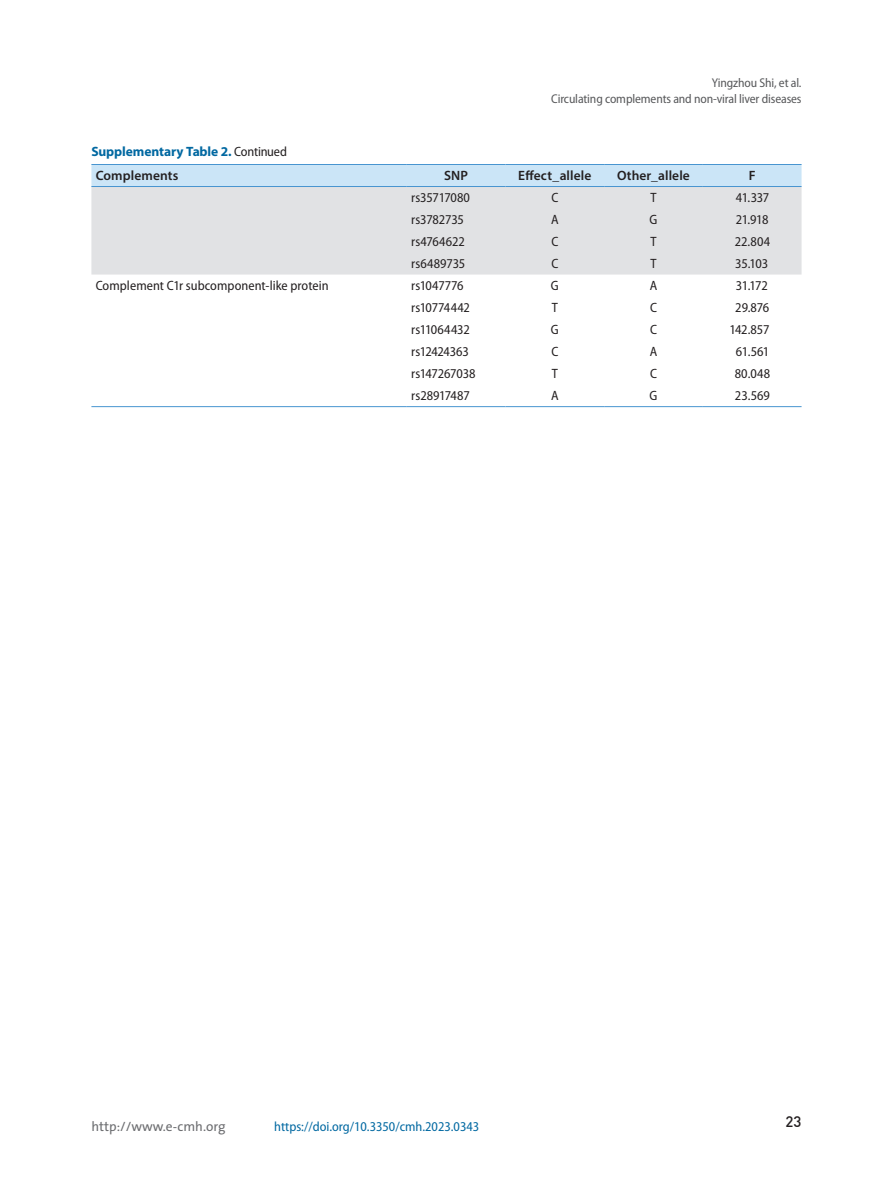
<style>
.page{position:relative;width:893px;height:1191px;background:#fff}
.page>*{position:absolute;margin:0;border:0;box-sizing:border-box;transform-origin:0 0}
.t1{font:15px "Dinmed";color:#231f20}
.t2{font:semi-condensed 13.5px "Myriad Pro";letter-spacing:-.005em;color:#231f20}
.t3{font:600 13.5px "Myriad Pro";letter-spacing:.005em;color:#231f20}
.t4{font:semi-condensed 13.5px "Myriad Pro";color:#0168a1}
.t5{font:700 13.5px "Myriad Pro";letter-spacing:-.01em;color:#0168a1}
.t6{font:13.5px "The Sans";color:#6c6d70}
.t7{font:semi-condensed 13.5px "Myriad Pro";letter-spacing:-.025em;color:#231f20}
.t8{font:semi-condensed 12.75px/15.8px "Myriad Pro";letter-spacing:-.01em;color:#57585a;text-align:right}
.s1{font-weight:400;font-stretch:semi-condensed;color:#231f20}
</style>
<div class="page">
<div style="left:91px;top:165px;width:710px;height:21px;background:#cbe5f7"></div>
<div style="left:91px;top:187px;width:710px;height:87px;background:#e1e2e4"></div>
<hr style="left:91px;top:164px;width:316px;height:1px;background:#4895d0">
<hr style="left:407px;top:164px;width:98px;height:1px;background:#4895d0">
<hr style="left:505px;top:164px;width:99px;height:1px;background:#4895d0">
<hr style="left:604px;top:164px;width:99px;height:1px;background:#4895d0">
<hr style="left:703px;top:164px;width:98px;height:1px;background:#4895d0">
<hr style="left:91px;top:186px;width:316px;height:1px;background:#4895d0">
<hr style="left:407px;top:186px;width:98px;height:1px;background:#4895d0">
<hr style="left:505px;top:186px;width:99px;height:1px;background:#4895d0">
<hr style="left:604px;top:186px;width:99px;height:1px;background:#4895d0">
<hr style="left:703px;top:186px;width:98px;height:1px;background:#4895d0">
<hr style="left:91px;top:406px;width:316px;height:1px;background:#4895d0">
<hr style="left:407px;top:406px;width:98px;height:1px;background:#4895d0">
<hr style="left:505px;top:406px;width:99px;height:1px;background:#4895d0">
<hr style="left:604px;top:406px;width:99px;height:1px;background:#4895d0">
<hr style="left:703px;top:406px;width:98px;height:1px;background:#4895d0">
<p class="t5" style="left:91px;top:143px;width:197px">Supplementary Table 2. <span class="s1">Continued</span></p>
<p class="t8" style="left:551px;top:75px;width:252px">Yingzhou Shi, et al.<br>Circulating complements and non-viral liver diseases</p>
<p class="t3" style="left:96px;top:167px;width:84px">Complements</p>
<p class="t3" style="left:444px;top:167px;width:25px">SNP</p>
<p class="t3" style="left:518px;top:167px;width:75px">Effect_allele</p>
<p class="t3" style="left:617px;top:167px;width:74px">Other_allele</p>
<p class="t3" style="left:749px;top:167px;width:8px">F</p>
<p class="t2" style="left:411px;top:190px;width:60px">rs35717080</p>
<p class="t2" style="left:551px;top:190px;width:8px">C</p>
<p class="t2" style="left:650px;top:190px;width:8px">T</p>
<p class="t2" style="left:736px;top:190px;width:35px">41.337</p>
<p class="t2" style="left:411px;top:212px;width:54px">rs3782735</p>
<p class="t2" style="left:551px;top:212px;width:9px">A</p>
<p class="t2" style="left:650px;top:212px;width:9px">G</p>
<p class="t2" style="left:736px;top:212px;width:34px">21.918</p>
<p class="t2" style="left:411px;top:234px;width:55px">rs4764622</p>
<p class="t2" style="left:551px;top:234px;width:8px">C</p>
<p class="t2" style="left:650px;top:234px;width:8px">T</p>
<p class="t2" style="left:735px;top:234px;width:37px">22.804</p>
<p class="t2" style="left:411px;top:256px;width:56px">rs6489735</p>
<p class="t2" style="left:551px;top:256px;width:8px">C</p>
<p class="t2" style="left:650px;top:256px;width:8px">T</p>
<p class="t2" style="left:735px;top:256px;width:34px">35.103</p>
<p class="t2" style="left:96px;top:278px;width:234px">Complement C1r subcomponent-like protein</p>
<p class="t2" style="left:411px;top:278px;width:54px">rs1047776</p>
<p class="t2" style="left:551px;top:278px;width:9px">G</p>
<p class="t2" style="left:650px;top:278px;width:9px">A</p>
<p class="t2" style="left:736px;top:278px;width:34px">31.172</p>
<p class="t2" style="left:411px;top:300px;width:60px">rs10774442</p>
<p class="t2" style="left:552px;top:300px;width:8px">T</p>
<p class="t2" style="left:650px;top:300px;width:8px">C</p>
<p class="t2" style="left:735px;top:300px;width:35px">29.876</p>
<p class="t2" style="left:411px;top:322px;width:60px">rs11064432</p>
<p class="t2" style="left:551px;top:322px;width:9px">G</p>
<p class="t2" style="left:650px;top:322px;width:8px">C</p>
<p class="t2" style="left:729px;top:322px;width:42px">142.857</p>
<p class="t7" style="left:411px;top:344px;width:59px">rs12424363</p>
<p class="t2" style="left:551px;top:344px;width:8px">C</p>
<p class="t2" style="left:650px;top:344px;width:9px">A</p>
<p class="t2" style="left:736px;top:344px;width:35px">61.561</p>
<p class="t2" style="left:411px;top:366px;width:66px">rs147267038</p>
<p class="t2" style="left:552px;top:366px;width:8px">T</p>
<p class="t2" style="left:650px;top:366px;width:8px">C</p>
<p class="t2" style="left:735px;top:366px;width:37px">80.048</p>
<p class="t2" style="left:411px;top:388px;width:60px">rs28917487</p>
<p class="t2" style="left:551px;top:388px;width:9px">A</p>
<p class="t2" style="left:650px;top:388px;width:9px">G</p>
<p class="t2" style="left:735px;top:388px;width:36px">23.569</p>
<p class="t6" style="left:91px;top:1115px;width:136px">http://www.e-cmh.org</p>
<p class="t4" style="left:274px;top:1119px;width:206px">https://doi.org/10.3350/cmh.2023.0343</p>
<p class="t1" style="left:786px;top:1112px;width:17px">23</p>
</div>
